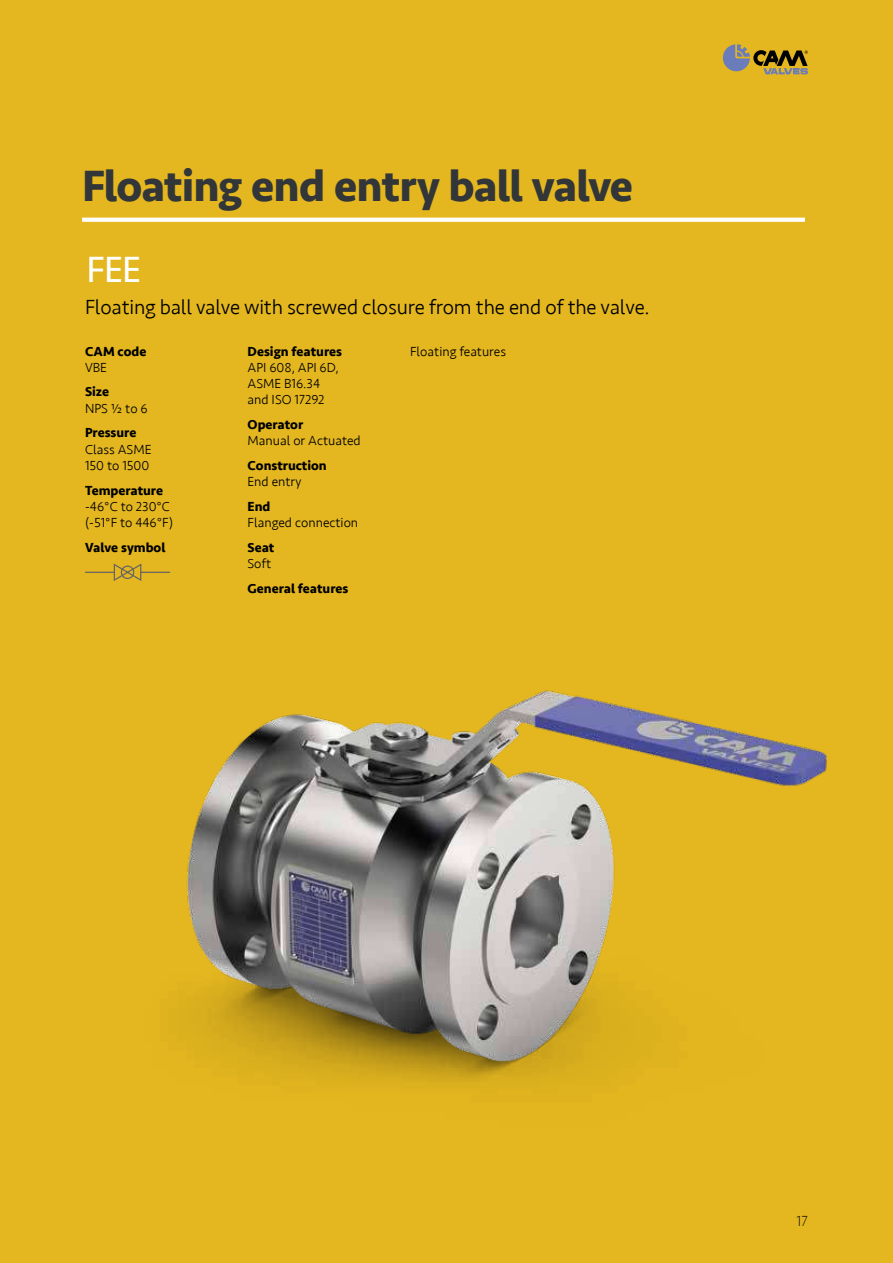
<style>
.page{position:relative;width:893px;height:1263px;background:#e4b720}
.page>*{position:absolute;margin:0;border:0;box-sizing:border-box;transform-origin:0 0}
.t1{font:700 45px "Seravek";letter-spacing:-.02em;color:#323638}
.t2{font:37.5px "Seravek";color:#fff}
.t3{font:300 21px "Seravek";letter-spacing:-.01em;color:#000}
.t4{font:200 15px "Seravek";color:#000}
.t5{font:300 13.5px/16.2px "Seravek";color:#000}
.t6{font:700 13.5px "Seravek";color:#000}
</style>
<div class="page">
<svg style="left:723px;top:44px;width:85px;height:30px"></svg>
<hr style="left:85px;top:572px;width:30px;height:1px;background:#636363">
<svg style="left:113px;top:563px;width:57px;height:18px"></svg>
<img style="left:187px;top:690px;width:640px;height:393px">
<svg style="left:82px;top:218px;width:723px;height:4px;background:#fdfbf6"></svg>
<h1 class="t1" style="left:82px;top:150px;width:553px">Floating end entry ball valve</h1>
<h2 class="t2" style="left:86px;top:241px;width:56px">FEE</h2>
<h3 class="t3" style="left:85px;top:294px;width:566px">Floating ball valve with screwed closure from the end of the valve.</h3>
<p class="t6" style="left:85px;top:340px;width:63px">CAM code</p>
<p class="t5" style="left:85px;top:359px;width:23px">VBE</p>
<p class="t6" style="left:85px;top:381px;width:26px">Size</p>
<p class="t5" style="left:85px;top:400px;width:64px">NPS ½ to 6</p>
<p class="t6" style="left:85px;top:422px;width:53px">Pressure</p>
<p class="t5" style="left:85px;top:441px;width:68px">Class ASME<br>150 to 1500</p>
<p class="t6" style="left:85px;top:479px;width:80px">Temperature</p>
<p class="t5" style="left:85px;top:498px;width:90px">-46°C to 230°C (-51°F to 446°F)</p>
<p class="t6" style="left:85px;top:536px;width:82px">Valve symbol</p>
<p class="t6" style="left:248px;top:340px;width:96px">Design features</p>
<p class="t5" style="left:248px;top:359px;width:93px">API 608, API 6D,<br>ASME B16.34 and ISO 17292</p>
<p class="t6" style="left:248px;top:414px;width:57px">Operator</p>
<p class="t5" style="left:248px;top:433px;width:115px">Manual or Actuated</p>
<p class="t6" style="left:248px;top:454px;width:81px">Construction</p>
<p class="t5" style="left:248px;top:474px;width:55px">End entry</p>
<p class="t6" style="left:248px;top:495px;width:24px">End</p>
<p class="t5" style="left:248px;top:514px;width:112px">Flanged connection</p>
<p class="t6" style="left:248px;top:536px;width:28px">Seat</p>
<p class="t5" style="left:248px;top:555px;width:25px">Soft</p>
<p class="t6" style="left:248px;top:577px;width:102px">General features</p>
<p class="t5" style="left:410px;top:343px;width:98px">Floating features</p>
<p class="t4" style="left:797px;top:1212px;width:13px">17</p>
</div>
